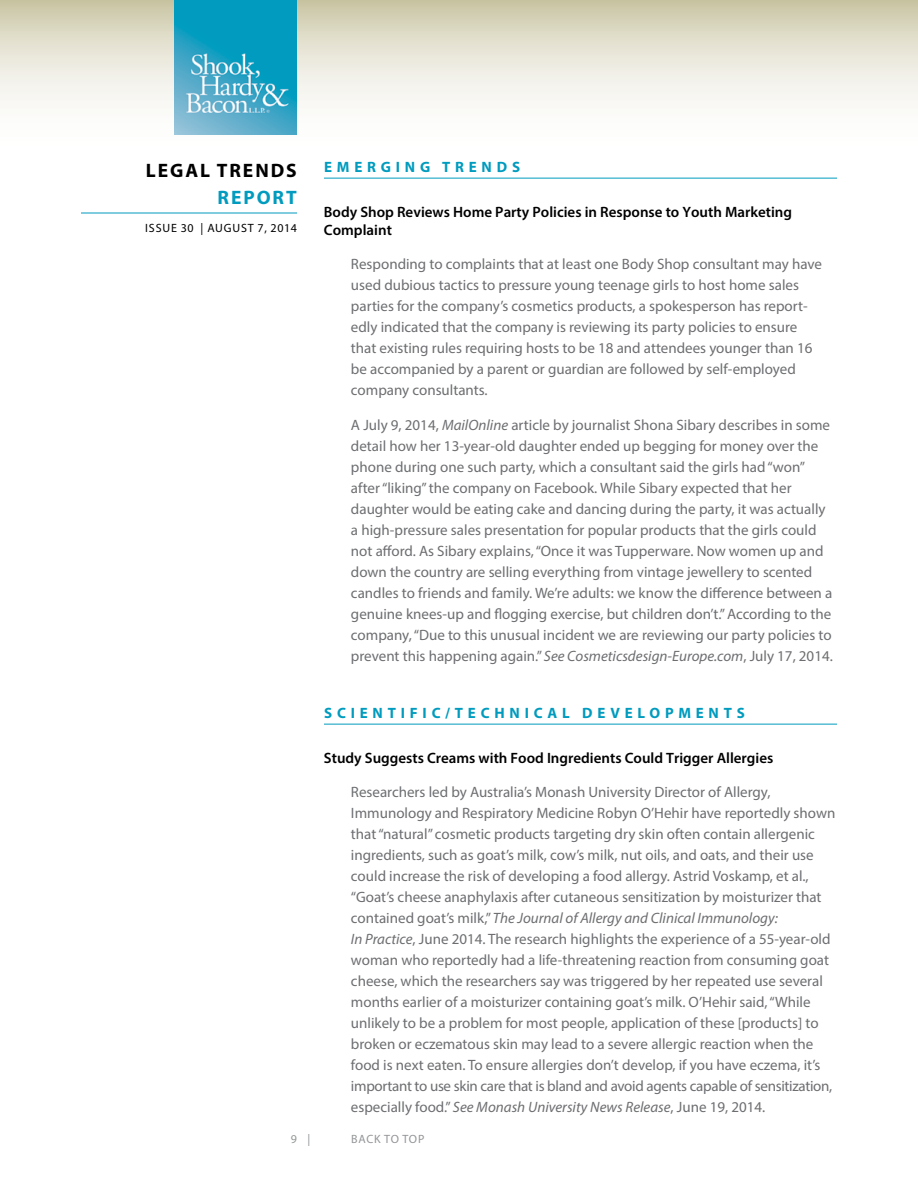
<style>
.page{position:relative;width:918px;height:1188px;background:#fff}
.page>*{position:absolute;margin:0;border:0;box-sizing:border-box;transform-origin:0 0}
.t1{font:700 19.5px "Myriad Pro";letter-spacing:.1em;color:#000}
.t2{font:700 19.5px "Myriad Pro";letter-spacing:.1em;color:#009bbe}
.t3{font:15px/21px "Myriad Pro";color:#6d6e71}
.t4{font:600 15px/18px "Myriad Pro";color:#000}
.t5{font:700 15px "Myriad Pro";letter-spacing:.32em;color:#009bbe}
.t6{font:12px "Myriad Pro";letter-spacing:.07em;color:#000}
.t7{font:12px "Myriad Pro";letter-spacing:.06em;color:#939598}
.s1{font-style:italic}
</style>
<div class="page">
<svg style="left:0;top:0;width:918px;height:178px"></svg>
<hr style="left:81px;top:213px;width:216px;height:1px;background:#009bbe">
<img style="left:175px;top:0;width:122px;height:135px">
<hr style="left:324px;top:178px;width:513px;height:1px;background:#009bbe">
<hr style="left:324px;top:724px;width:513px;height:1px;background:#009bbe">
<h1 class="t1" style="left:146px;top:157px;width:152px">LEGAL TRENDS</h1>
<h1 class="t2" style="left:218px;top:184px;width:81px">REPORT</h1>
<p class="t6" style="left:145px;top:221px;width:153px">ISSUE 30 | AUGUST 7, 2014</p>
<p class="t5" style="left:324px;top:157px;width:197px">EMERGING TRENDS</p>
<p class="t4" style="left:324px;top:202px;width:470px">Body Shop Reviews Home Party Policies in Response to Youth Marketing<br>Complaint</p>
<p class="t3" style="left:351px;top:253px;width:473px">Responding to complaints that at least one Body Shop consultant may have used dubious tactics to pressure young teenage girls to host home sales parties for the company’s cosmetics products, a spokesperson has report&shy;edly indicated that the company is reviewing its party policies to ensure that existing rules requiring hosts to be 18 and attendees younger than 16 be accompanied by a parent or guardian are followed by self-employed company consultants.</p>
<p class="t3" style="left:351px;top:414px;width:483px">A July 9, 2014, <span class="s1">MailOnline</span> article by journalist Shona Sibary describes in some detail how her 13-year-old daughter ended up begging for money over the phone during one such party, which a consultant said the girls had “won” after “liking” the company on Facebook. While Sibary expected that her daughter would be eating cake and dancing during the party, it was actually a high-pressure sales presentation for popular products that the girls could not afford. As Sibary explains, “Once it was Tupperware. Now women up and down the country are selling everything from vintage jewellery to scented candles to friends and family. We’re adults: we know the difference between a genuine knees-up and flogging exercise, but children don’t.” According to the company, “Due to this unusual incident we are reviewing our party policies to prevent this happening again.” <span class="s1">See Cosmeticsdesign-Europe.com</span>, July 17, 2014.</p>
<p class="t5" style="left:324px;top:703px;width:422px">SCIENTIFIC/TECHNICAL DEVELOPMENTS</p>
<p class="t4" style="left:324px;top:748px;width:451px">Study Suggests Creams with Food Ingredients Could Trigger Allergies</p>
<p class="t3" style="left:351px;top:781px;width:486px">Researchers led by Australia’s Monash University Director of Allergy, Immunology and Respiratory Medicine Robyn O’Hehir have reportedly shown that “natural” cosmetic products targeting dry skin often contain allergenic ingredients, such as goat’s milk, cow’s milk, nut oils, and oats, and their use could increase the risk of developing a food allergy. Astrid Voskamp, et al., “Goat’s cheese anaphylaxis after cutaneous sensitization by moisturizer that contained goat’s milk,” <span class="s1">The Journal of Allergy and Clinical Immunology:<br>In Practice</span>, June 2014. The research highlights the experience of a 55-year-old woman who reportedly had a life-threatening reaction from consuming goat cheese, which the researchers say was triggered by her repeated use several months earlier of a moisturizer containing goat’s milk. O’Hehir said, “While unlikely to be a problem for most people, application of these [products] to broken or eczematous skin may lead to a severe allergic reaction when the food is next eaten. To ensure allergies don’t develop, if you have eczema, it’s important to use skin care that is bland and avoid agents capable of sensitization, especially food.” <span class="s1">See Monash University News Release</span>, June 19, 2014.</p>
<p class="t7" style="left:291px;top:1132px;width:21px">9 |</p>
<p class="t7" style="left:351px;top:1132px;width:75px">BACK TO TOP</p>
</div>
